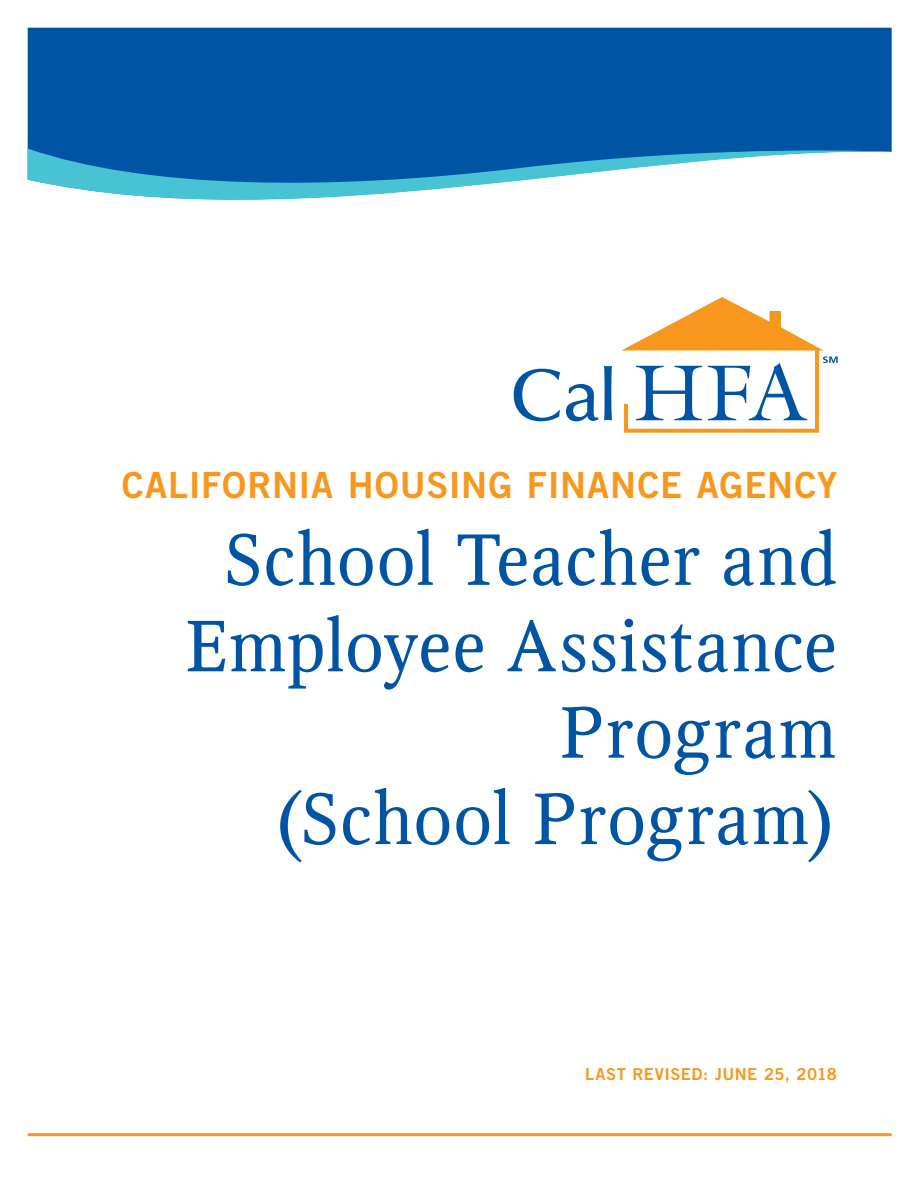
<style>
.page{position:relative;width:918px;height:1188px;background:#fff}
.page>*{position:absolute;margin:0;border:0;box-sizing:border-box;transform-origin:0 0}
.t1{font:72px/86.4px "Octava";letter-spacing:.015em;color:#0054a4;text-align:right}
.t2{font:36px "Trade Gothic LT Std Bd 2";letter-spacing:.02em;color:#f8971d}
.t3{font:16.5px "Trade Gothic LT Std Bd 2";letter-spacing:.025em;color:#f8971d}
</style>
<div class="page">
<div style="left:28px;top:28px;width:864px;height:116px;background:#0054a4"></div>
<svg style="left:28px;top:144px;width:864px;height:56px"></svg>
<hr style="left:28px;top:1133px;width:864px;height:3px;background:#f8971d">
<svg style="left:621px;top:297px;width:217px;height:136px"></svg>
<svg style="left:514px;top:369px;width:46px;height:52px"></svg>
<svg style="left:566px;top:384px;width:32px;height:37px"></svg>
<svg style="left:604px;top:366px;width:8px;height:54px"></svg>
<p class="t2" style="left:122px;top:463px;width:717px">CALIFORNIA HOUSING FINANCE AGENCY</p>
<p class="t1" style="left:185px;top:516px;width:654px">School Teacher and<br>Employee Assistance<br>Program<br>(School Program)</p>
<p class="t3" style="left:585px;top:1064px;width:253px">LAST REVISED: JUNE 25, 2018</p>
</div>
